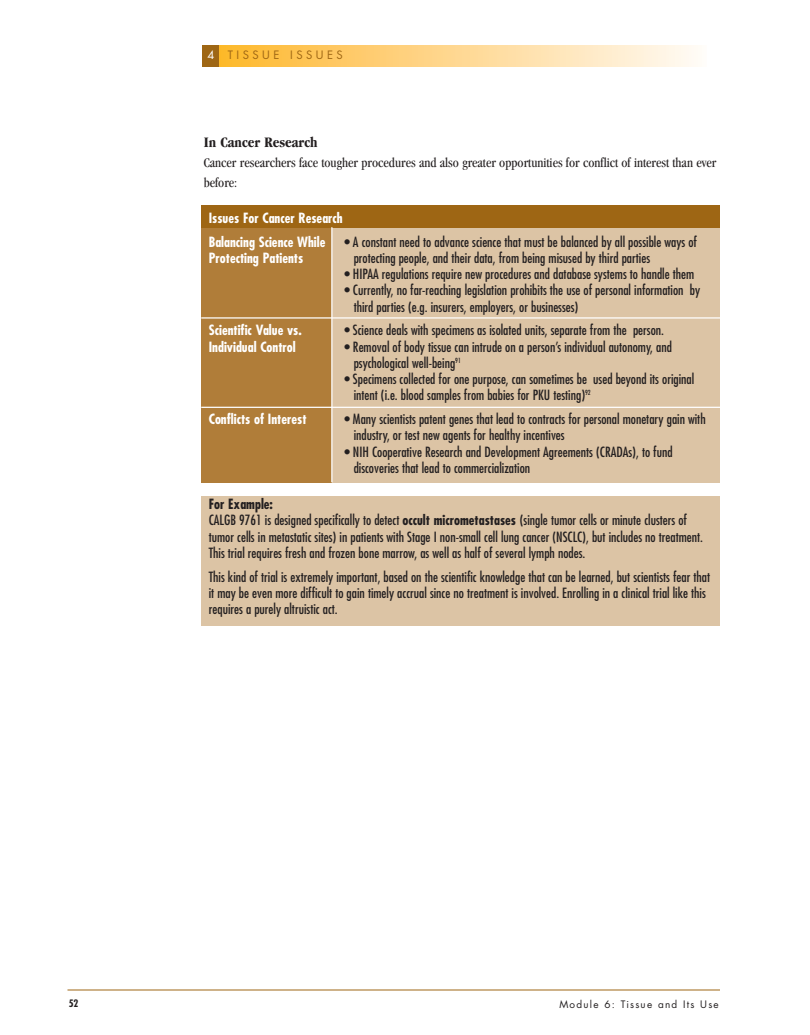
<style>
.page{position:relative;width:810px;height:1035px;background:#fff}
.page>*{position:absolute;margin:0;border:0;box-sizing:border-box;transform-origin:0 0}
.t1{font:700 condensed 15px "Garamond";color:#231f20}
.t2{font:condensed 13.75px/16.2px "Futura";color:#231f20}
.t3{font:700 condensed 13.75px/23.8px "Futura";color:#fff}
.t4{font:condensed 13.75px/20px "Garamond";color:#231f20}
.t5{font:11.25px "Futura";letter-spacing:.31em;color:#9e6614}
.t6{font:10px "Futura";letter-spacing:.125em;color:#231f20}
.t7{font:700 condensed 10px "Futura";color:#231f20}
.s1{color:#fff}
.s2{font-weight:700}
</style>
<div class="page">
<div style="left:201px;top:497px;width:519px;height:129px;background:#dcc4a5"></div>
<div style="left:325px;top:224px;width:395px;height:258px;background:#dcc4a5"></div>
<div style="left:201px;top:225px;width:131px;height:257px;background:#b07d39"></div>
<div style="left:201px;top:205px;width:519px;height:23px;background:#9e6614"></div>
<hr style="left:68px;top:990px;width:652px;height:1px;background:#9e6614">
<div style="left:219px;top:45px;width:487px;height:21px;background:linear-gradient(to right,#feb82f,#fffbf8)"></div>
<div style="left:202px;top:45px;width:17px;height:21px;background:#9e6614"></div>
<hr style="left:331px;top:227px;width:1px;height:255px;background:#fff">
<hr style="left:201px;top:317px;width:519px;height:2px;background:#fff">
<hr style="left:201px;top:407px;width:519px;height:1px;background:#fff">
<p class="t5" style="left:207px;top:50px;width:137px"><span class="s1">4</span> TISSUE ISSUES</p>
<p class="t1" style="left:204px;top:136px;width:116px">In Cancer Research</p>
<p class="t4" style="left:204px;top:153px;width:514px">Cancer researchers face tougher procedures and also greater opportunities for conflict of interest than ever before:</p>
<p class="t3" style="left:209px;top:207px;width:135px">Issues For Cancer Research<br>Balancing Science While</p>
<p class="t2" style="left:344px;top:235px;width:354px">• A constant need to advance science that must be balanced by all possible ways of</p>
<p class="t3" style="left:209px;top:247px;width:96px">Protecting Patients</p>
<p class="t2" style="left:354px;top:251px;width:298px">protecting people, and their data, from being misused by third parties</p>
<p class="t2" style="left:344px;top:267px;width:351px">• HIPAA regulations require new procedures and database systems to handle them</p>
<p class="t2" style="left:354px;top:283px;width:348px;text-indent:-9px">• Currently, no far-reaching legislation prohibits the use of personal information by third parties (e.g. insurers, employers, or businesses)</p>
<p class="t3" style="left:209px;top:320px;width:95px">Scientific Value vs.</p>
<p class="t2" style="left:344px;top:323px;width:321px">• Science deals with specimens as isolated units, separate from the person.</p>
<p class="t3" style="left:209px;top:336px;width:89px">Individual Control</p>
<p class="t2" style="left:354px;top:340px;width:320px;text-indent:-9px">• Removal of body tissue can intrude on a person’s individual autonomy, and psychological well-being<sup>91</sup></p>
<p class="t2" style="left:354px;top:372px;width:342px;text-indent:-9px">• Specimens collected for one purpose, can sometimes be used beyond its original intent (i.e. blood samples from babies for PKU testing)<sup>92</sup></p>
<p class="t3" style="left:209px;top:409px;width:99px">Conflicts of Interest</p>
<p class="t2" style="left:354px;top:412px;width:354px;text-indent:-9px">• Many scientists patent genes that lead to contracts for personal monetary gain with industry, or test new agents for healthy incentives</p>
<p class="t2" style="left:354px;top:445px;width:320px;text-indent:-9px">• NIH Cooperative Research and Development Agreements (CRADAs), to fund discoveries that lead to commercialization</p>
<p class="t2" style="left:209px;top:497px;width:496px"><span class="s2">For Example:<br></span>CALGB 9761 is designed specifically to detect <span class="s2">occult micrometastases</span> (single tumor cells or minute clusters of tumor cells in metastatic sites) in patients with Stage I non-small cell lung cancer (NSCLC), but includes no treatment.<br>This trial requires fresh and frozen bone marrow, as well as half of several lymph nodes.</p>
<p class="t2" style="left:209px;top:570px;width:503px">This kind of trial is extremely important, based on the scientific knowledge that can be learned, but scientists fear that it may be even more difficult to gain timely accrual since no treatment is involved. Enrolling in a clinical trial like this requires a purely altruistic act.</p>
<p class="t7" style="left:69px;top:999px;width:11px">52</p>
<p class="t6" style="left:559px;top:999px;width:161px">Module 6: Tissue and Its Use</p>
</div>
